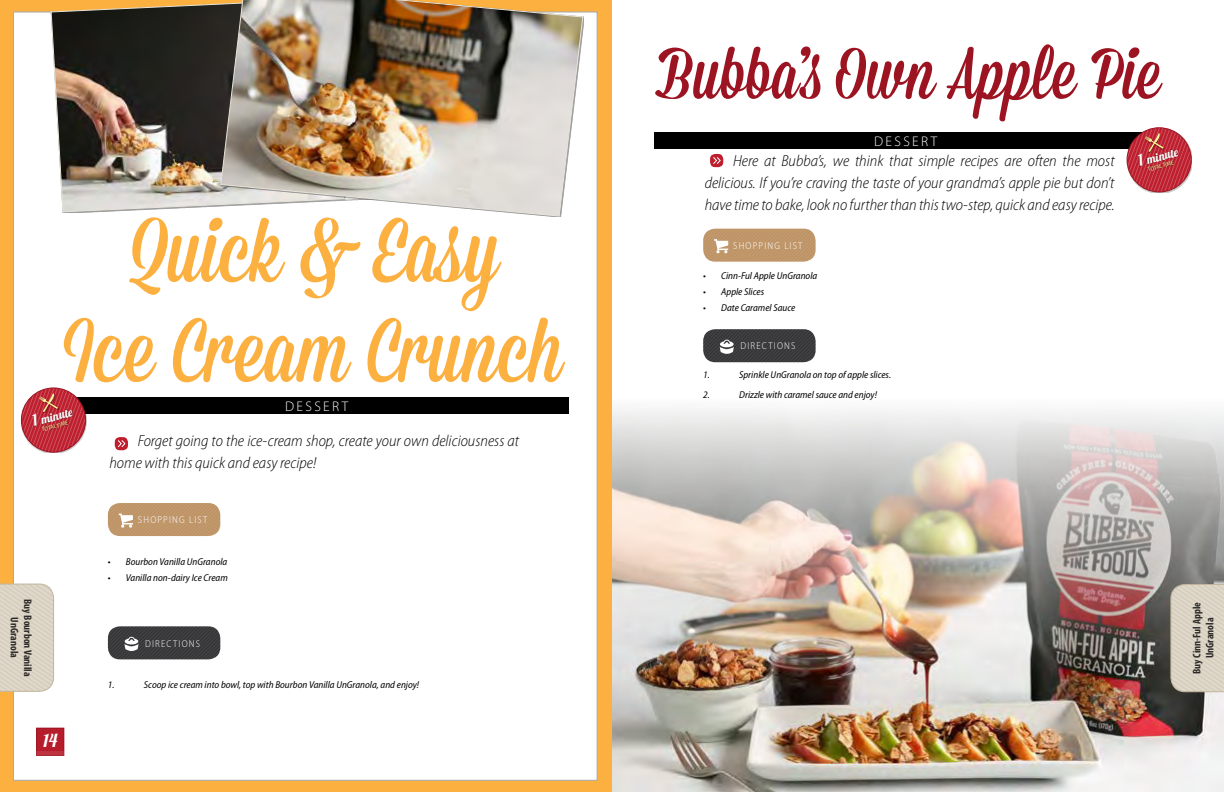
<style>
.page{position:relative;width:1224px;height:792px;background:#fff}
.page>*{position:absolute;margin:0;border:0;box-sizing:border-box;transform-origin:0 0}
.t1{font:90px/100px "Mission Script";color:#fbb040;text-align:center}
.t2{font:72px "Mission Script";color:#9c1421}
.t3{font:18px "Lobster 1.4";color:#fff}
.t4{font:italic 300 semi-condensed 16px/22px "Myriad Pro";color:#000;text-align:justify}
.t5{font:300 14px "Myriad Pro";letter-spacing:.17em;color:#fff}
.t6{font:12px "Lobster 1.4";color:#fff}
.t7{font:700 condensed 11px/13.2px "Myriad Pro";color:#000;text-align:center}
.t8{font:italic semi-condensed 10px "Myriad Pro";color:#000}
.t9{font:300 semi-condensed 10px "Myriad Pro";letter-spacing:.12em;color:#fff}
.t10{font:semi-condensed 6px "Myriad Pro";color:#fff799}
.s1{font-size:16px}
</style>
<div class="page">
<div style="left:0;top:0;width:630px;height:792px;background:#fbb040"></div>
<div style="left:13px;top:12px;width:585px;height:769px;background:#fff;border:1px solid #a7a9ac"></div>
<img style="left:612px;top:671px;width:612px;height:121px">
<img style="left:612px;top:0;width:612px;height:671px">
<div style="left:654px;top:132px;width:504px;height:17px;background:#000"></div>
<div style="left:1126px;top:127px;width:66px;height:66px;background:#000;opacity:.25"></div>
<svg style="left:1128px;top:128px;width:63px;height:64px"></svg>
<div style="left:1138px;top:149px;width:41px;height:23px;background:#000;opacity:.4"></div>
<div style="left:710px;top:154px;width:13px;height:13px;background:#be1e2d;border-radius:5px"></div>
<svg style="left:713px;top:157px;width:8px;height:7px"></svg>
<svg style="left:703px;top:229px;width:113px;height:33px;background:#c49e74"></svg>
<svg style="left:703px;top:329px;width:113px;height:33px;background:#49484a"></svg>
<img style="left:50px;top:3px;width:170px;height:210px">
<img style="left:220px;top:0;width:364px;height:217px">
<svg style="left:38px;top:730px;width:24px;height:22px"></svg>
<div style="left:36px;top:728px;width:28px;height:28px;border:1px solid #9c1421"></div>
<svg style="left:36px;top:752px;width:28px;height:4px"></svg>
<div style="left:65px;top:397px;width:504px;height:17px;background:#000"></div>
<div style="left:21px;top:387px;width:66px;height:66px;background:#000;opacity:.25"></div>
<svg style="left:22px;top:388px;width:63px;height:64px"></svg>
<div style="left:32px;top:409px;width:41px;height:23px;background:#000;opacity:.4"></div>
<div style="left:115px;top:437px;width:13px;height:13px;background:#be1e2d;border-radius:5px"></div>
<svg style="left:118px;top:440px;width:8px;height:7px"></svg>
<svg style="left:108px;top:503px;width:112px;height:33px;background:#c39c72"></svg>
<svg style="left:108px;top:626px;width:112px;height:33px;background:#494849"></svg>
<svg style="left:0;top:583px;width:54px;height:109px;background:#dad2c3"></svg>
<svg style="left:1170px;top:583px;width:54px;height:110px;background:#d5cdbe"></svg>
<h1 class="t1" style="left:66px;top:206px;width:499px">Quick &amp; Easy<br>Ice Cream Crunch</h1>
<p class="t5" style="left:285px;top:398px;width:65px">DESSERT</p>
<p class="t4" style="left:109px;top:430px;width:411px;text-indent:28px">Forget going to the ice-cream shop, create your own deliciousness at home with this quick and easy recipe!</p>
<p class="t6" style="left:31px;top:415px;width:42px;rotate:-15deg"><span class="s1">1</span> minute</p>
<p class="t10" style="left:41px;top:426px;width:28px;rotate:-15deg">TOTAL TIME</p>
<p class="t9" style="left:138px;top:514px;width:71px">SHOPPING LIST</p>
<p class="t8" style="left:108px;top:556px;width:121px">• Bourbon Vanilla UnGranola</p>
<p class="t8" style="left:108px;top:572px;width:121px">• Vanilla non-dairy Ice Cream</p>
<h2 class="t2" style="left:658px;top:30px;width:504px">Bubba’s Own Apple Pie</h2>
<p class="t5" style="left:874px;top:134px;width:65px">DESSERT</p>
<p class="t4" style="left:705px;top:150px;width:411px;text-indent:28px">Here at Bubba’s, we think that simple recipes are often the most delicious. If you’re craving the taste of your grandma’s apple pie but don’t have time to bake, look no further than this two-step, quick and easy recipe.</p>
<p class="t6" style="left:1137px;top:155px;width:42px;rotate:-15deg"><span class="s1">1</span> minute</p>
<p class="t10" style="left:1147px;top:166px;width:28px;rotate:-15deg">TOTAL TIME</p>
<p class="t9" style="left:733px;top:240px;width:71px">SHOPPING LIST</p>
<p class="t8" style="left:703px;top:270px;width:116px">• Cinn-Ful Apple UnGranola</p>
<p class="t8" style="left:703px;top:286px;width:62px">• Apple Slices</p>
<p class="t8" style="left:703px;top:302px;width:94px">• Date Caramel Sauce</p>
<p class="t9" style="left:740px;top:340px;width:57px">DIRECTIONS</p>
<p class="t8" style="left:703px;top:369px;width:8px">1.</p>
<p class="t8" style="left:739px;top:369px;width:153px">Sprinkle UnGranola on top of apple slices.</p>
<p class="t8" style="left:703px;top:389px;width:8px">2.</p>
<p class="t8" style="left:739px;top:389px;width:139px">Drizzle with caramel sauce and enjoy!</p>
<p class="t7" style="left:35px;top:599px;width:79px;rotate:90deg">Buy Bourbon Vanilla<br>UnGranola</p>
<p class="t7" style="left:1190px;top:674px;width:73px;rotate:-90deg">Buy Cinn-Ful Apple<br>UnGranola</p>
<p class="t9" style="left:145px;top:637px;width:57px">DIRECTIONS</p>
<p class="t3" style="left:43px;top:729px;width:16px">14</p>
<p class="t8" style="left:108px;top:679px;width:8px">1.</p>
<p class="t8" style="left:144px;top:679px;width:277px">Scoop ice cream into bowl, top with Bourbon Vanilla UnGranola, and enjoy!</p>
</div>
